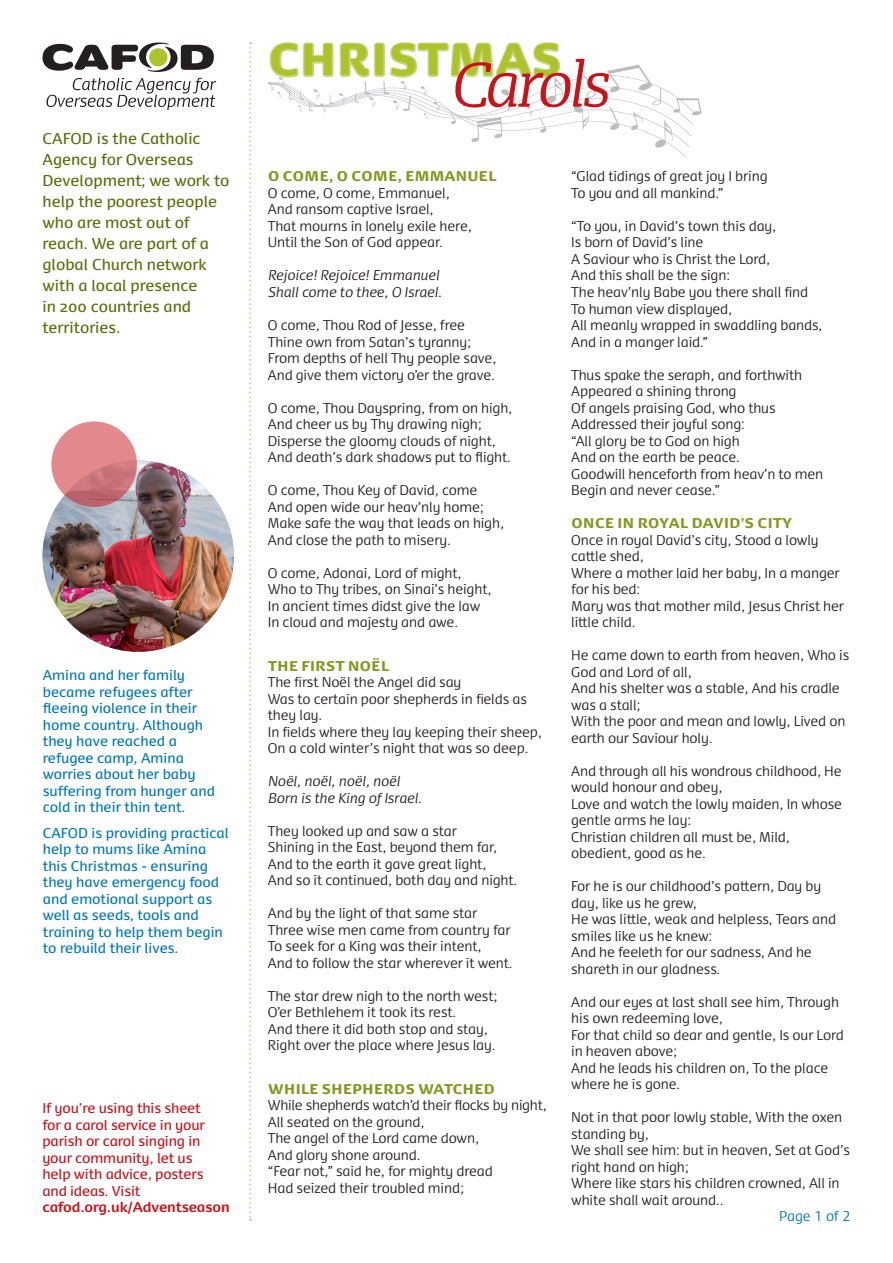
<style>
.page{position:relative;width:893px;height:1263px;background:#fff}
.page>*{position:absolute;margin:0;border:0;box-sizing:border-box;transform-origin:0 0}
.t1{font:italic 300 59.85px "Dancer Serif TF";letter-spacing:-.075em;color:#c8131b}
.t2{font:900 42.6px "Dancer Pro";letter-spacing:.045em;color:#acc32b}
.t3{font:15px/21px "Dancer";color:#5b6d0c}
.t4{font:300 13.5px/16.5px "Dancer Pro";letter-spacing:-.01em;color:#231f20}
.t5{font:13.5px/16.5px "Dancer";color:#0078b9}
.t6{font:13.5px/16.5px "Dancer Pro";letter-spacing:-.01em;color:#c8131b}
.t7{font:italic 300 13.5px "Dancer Pro";letter-spacing:-.01em;color:#231f20}
.t8{font:900 13.5px "Dancer Pro";letter-spacing:.035em;color:#83981f}
.t9{font:300 13.5px "Dancer TF";letter-spacing:-.015em;color:#0078b9}
.s1{font-weight:700}
</style>
<div class="page">
<svg style="left:268px;top:42px;width:434px;height:116px"></svg>
<svg style="left:249px;top:43px;width:2px;height:1177px"></svg>
<img style="left:43px;top:460px;width:191px;height:192px;border-radius:96px">
<svg style="left:51px;top:421px;width:86px;height:86px;background:#d88086"></svg>
<svg style="left:43px;top:43px;width:171px;height:29px"></svg>
<svg style="left:46px;top:78px;width:170px;height:32px"></svg>
<p class="t3" style="left:43px;top:127px;width:188px">CAFOD is the Catholic<br>Agency for Overseas<br>Development; we work to help the poorest people who are most out of reach. We are part of a global Church network with a local presence<br>in 200 countries and territories.</p>
<p class="t5" style="left:43px;top:666px;width:174px">Amina and her family became refugees after fleeing violence in their home country. Although they have reached a refugee camp, Amina worries about her baby suffering from hunger and cold in their thin tent.</p>
<p class="t5" style="left:43px;top:824px;width:187px">CAFOD is providing practical help to mums like Amina this Christmas - ensuring they have emergency food and emotional support as well as seeds, tools and training to help them begin to rebuild their lives.</p>
<p class="t6" style="left:42px;top:1099px;width:189px">If you’re using this sheet<br>for a carol service in your parish or carol singing in your community, let us<br>help with advice, posters and ideas. Visit <span class="s1">cafod.org.uk/Adventseason</span></p>
<p class="t2" style="left:269px;top:27px;width:294px">CHRISTMAS</p>
<p class="t1" style="left:449px;top:47px;width:162px">Carols</p>
<p class="t8" style="left:268px;top:166px;width:230px">O COME, O COME, EMMANUEL</p>
<p class="t4" style="left:268px;top:184px;width:183px">O come, O come, Emmanuel,</p>
<p class="t4" style="left:268px;top:201px;width:167px">And ransom captive Israel,</p>
<p class="t4" style="left:268px;top:217px;width:205px">That mourns in lonely exile here,</p>
<p class="t4" style="left:268px;top:234px;width:177px">Until the Son of God appear.</p>
<p class="t7" style="left:268px;top:266px;width:173px">Rejoice! Rejoice! Emmanuel</p>
<p class="t7" style="left:268px;top:283px;width:175px">Shall come to thee, O Israel.</p>
<p class="t4" style="left:268px;top:316px;width:199px">O come, Thou Rod of Jesse, free</p>
<p class="t4" style="left:268px;top:333px;width:205px">Thine own from Satan’s tyranny;</p>
<p class="t4" style="left:268px;top:349px;width:230px">From depths of hell Thy people save,</p>
<p class="t4" style="left:268px;top:366px;width:229px">And give them victory o’er the grave.</p>
<p class="t4" style="left:268px;top:399px;width:246px">O come, Thou Dayspring, from on high,</p>
<p class="t4" style="left:268px;top:415px;width:216px">And cheer us by Thy drawing nigh;</p>
<p class="t4" style="left:268px;top:432px;width:230px">Disperse the gloomy clouds of night,</p>
<p class="t4" style="left:268px;top:448px;width:245px">And death’s dark shadows put to flight.</p>
<p class="t4" style="left:268px;top:481px;width:211px">O come, Thou Key of David, come</p>
<p class="t4" style="left:268px;top:498px;width:218px">And open wide our heav’nly home;</p>
<p class="t4" style="left:268px;top:514px;width:238px">Make safe the way that leads on high,</p>
<p class="t4" style="left:268px;top:531px;width:184px">And close the path to misery.</p>
<p class="t4" style="left:268px;top:564px;width:195px">O come, Adonai, Lord of might,</p>
<p class="t4" style="left:268px;top:580px;width:225px">Who to Thy tribes, on Sinai’s height,</p>
<p class="t4" style="left:268px;top:597px;width:214px">In ancient times didst give the law</p>
<p class="t4" style="left:268px;top:613px;width:192px">In cloud and majesty and awe.</p>
<p class="t8" style="left:268px;top:655px;width:122px">THE FIRST NOËL</p>
<p class="t4" style="left:268px;top:673px;width:195px">The first Noël the Angel did say</p>
<p class="t4" style="left:268px;top:690px;width:261px">Was to certain poor shepherds in fields as they lay.</p>
<p class="t4" style="left:268px;top:723px;width:276px">In fields where they lay keeping their sheep,</p>
<p class="t4" style="left:268px;top:739px;width:262px">On a cold winter’s night that was so deep.</p>
<p class="t7" style="left:268px;top:772px;width:134px">Noël, noël, noël, noël</p>
<p class="t7" style="left:268px;top:788px;width:155px">Born is the King of Israel.</p>
<p class="t4" style="left:268px;top:822px;width:190px">They looked up and saw a star</p>
<p class="t4" style="left:268px;top:838px;width:231px">Shining in the East, beyond them far,</p>
<p class="t4" style="left:268px;top:855px;width:220px">And to the earth it gave great light,</p>
<p class="t4" style="left:268px;top:871px;width:251px">And so it continued, both day and night.</p>
<p class="t4" style="left:268px;top:904px;width:211px">And by the light of that same star</p>
<p class="t4" style="left:268px;top:921px;width:244px">Three wise men came from country far</p>
<p class="t4" style="left:268px;top:937px;width:215px">To seek for a King was their intent,</p>
<p class="t4" style="left:268px;top:954px;width:246px">And to follow the star wherever it went.</p>
<p class="t4" style="left:268px;top:987px;width:231px">The star drew nigh to the north west;</p>
<p class="t4" style="left:268px;top:1003px;width:190px">O’er Bethlehem it took its rest.</p>
<p class="t4" style="left:268px;top:1020px;width:222px">And there it did both stop and stay,</p>
<p class="t4" style="left:268px;top:1036px;width:229px">Right over the place where Jesus lay.</p>
<p class="t8" style="left:268px;top:1078px;width:228px">WHILE SHEPHERDS WATCHED</p>
<p class="t4" style="left:268px;top:1096px;width:280px">While shepherds watch’d their flocks by night,</p>
<p class="t4" style="left:268px;top:1113px;width:158px">All seated on the ground,</p>
<p class="t4" style="left:268px;top:1129px;width:213px">The angel of the Lord came down,</p>
<p class="t4" style="left:268px;top:1146px;width:154px">And glory shone around.</p>
<p class="t4" style="left:268px;top:1162px;width:227px">“Fear not,” said he, for mighty dread</p>
<p class="t4" style="left:268px;top:1179px;width:198px">Had seized their troubled mind;</p>
<p class="t4" style="left:571px;top:168px;width:198px">“Glad tidings of great joy I bring</p>
<p class="t4" style="left:571px;top:184px;width:154px">To you and all mankind.”</p>
<p class="t4" style="left:571px;top:217px;width:207px">“To you, in David’s town this day,</p>
<p class="t4" style="left:571px;top:234px;width:134px">Is born of David’s line</p>
<p class="t4" style="left:571px;top:250px;width:201px">A Saviour who is Christ the Lord,</p>
<p class="t4" style="left:571px;top:267px;width:160px">And this shall be the sign:</p>
<p class="t4" style="left:571px;top:283px;width:238px">The heav’nly Babe you there shall find</p>
<p class="t4" style="left:571px;top:300px;width:163px">To human view displayed,</p>
<p class="t4" style="left:571px;top:316px;width:253px">All meanly wrapped in swaddling bands,</p>
<p class="t4" style="left:571px;top:333px;width:139px">And in a manger laid.”</p>
<p class="t4" style="left:571px;top:366px;width:233px">Thus spake the seraph, and forthwith</p>
<p class="t4" style="left:571px;top:382px;width:167px">Appeared a shining throng</p>
<p class="t4" style="left:571px;top:399px;width:206px">Of angels praising God, who thus</p>
<p class="t4" style="left:571px;top:415px;width:175px">Addressed their joyful song:</p>
<p class="t4" style="left:571px;top:432px;width:170px">“All glory be to God on high</p>
<p class="t4" style="left:571px;top:448px;width:170px">And on the earth be peace.</p>
<p class="t4" style="left:571px;top:465px;width:254px">Goodwill henceforth from heav’n to men</p>
<p class="t4" style="left:571px;top:481px;width:150px">Begin and never cease.”</p>
<p class="t8" style="left:571px;top:513px;width:222px">ONCE IN ROYAL DAVID’S CITY</p>
<p class="t4" style="left:571px;top:531px;width:249px">Once in royal David’s city, Stood a lowly cattle shed,</p>
<p class="t4" style="left:571px;top:564px;width:270px">Where a mother laid her baby, In a manger for his bed:</p>
<p class="t4" style="left:571px;top:597px;width:274px">Mary was that mother mild, Jesus Christ her little child.</p>
<p class="t4" style="left:571px;top:646px;width:280px">He came down to earth from heaven, Who is<br>God and Lord of all,</p>
<p class="t4" style="left:571px;top:679px;width:270px">And his shelter was a stable, And his cradle was a stall;</p>
<p class="t4" style="left:571px;top:712px;width:276px">With the poor and mean and lowly, Lived on earth our Saviour holy.</p>
<p class="t4" style="left:571px;top:762px;width:272px">And through all his wondrous childhood, He would honour and obey,</p>
<p class="t4" style="left:571px;top:795px;width:272px">Love and watch the lowly maiden, In whose gentle arms he lay:</p>
<p class="t4" style="left:571px;top:828px;width:220px">Christian children all must be, Mild, obedient, good as he.</p>
<p class="t4" style="left:571px;top:877px;width:252px">For he is our childhood’s pattern, Day by day, like us he grew,</p>
<p class="t4" style="left:571px;top:910px;width:266px">He was little, weak and helpless, Tears and smiles like us he knew:</p>
<p class="t4" style="left:571px;top:943px;width:242px">And he feeleth for our sadness, And he shareth in our gladness.</p>
<p class="t4" style="left:571px;top:993px;width:269px">And our eyes at last shall see him, Through his own redeeming love,</p>
<p class="t4" style="left:571px;top:1026px;width:274px">For that child so dear and gentle, Is our Lord in heaven above;</p>
<p class="t4" style="left:571px;top:1059px;width:259px">And he leads his children on, To the place where he is gone.</p>
<p class="t4" style="left:571px;top:1108px;width:273px">Not in that poor lowly stable, With the oxen standing by,</p>
<p class="t4" style="left:571px;top:1141px;width:280px">We shall see him: but in heaven, Set at God’s right hand on high;</p>
<p class="t4" style="left:571px;top:1174px;width:270px">Where like stars his children crowned, All in white shall wait around..</p>
<p class="t9" style="left:779px;top:1208px;width:73px">Page 1 of 2</p>
</div>
